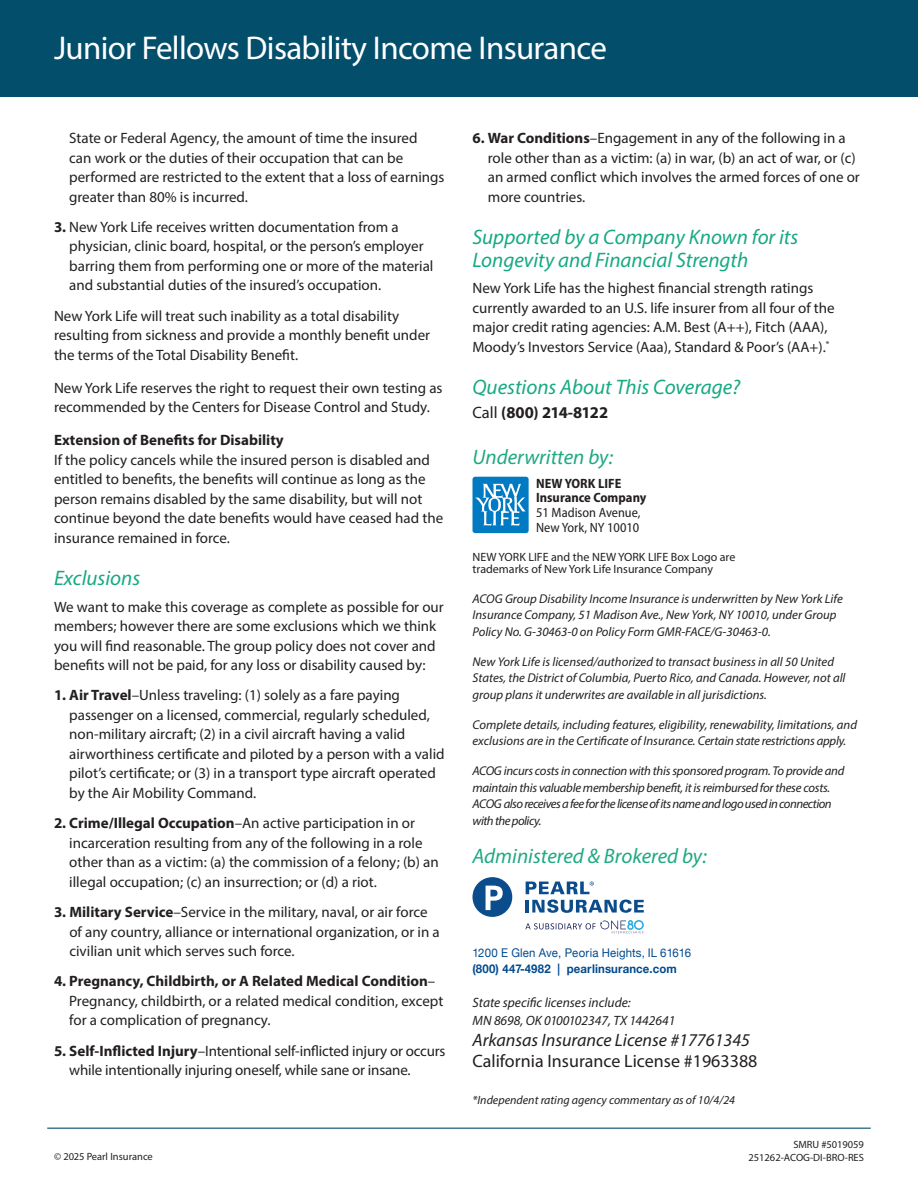
<style>
.page{position:relative;width:918px;height:1188px;background:#fff}
.page>*{position:absolute;margin:0;border:0;box-sizing:border-box;transform-origin:0 0}
.t1{font:33px "Myriad Pro";letter-spacing:-.02em;color:#fff}
.t2{font:italic 21px/22.5px "Myriad Pro";color:#16a982}
.t3{font:italic 21px "Myriad Pro";color:#1ea982}
.t4{font:18px "Myriad Pro";color:#231f20}
.t5{font:italic 18px "Myriad Pro";color:#231f20}
.t6{font:700 16.5px "Myriad Pro";letter-spacing:-.04em;color:#231f20}
.t7{font:15px/19.5px "Myriad Pro";color:#231f20}
.t8{font:italic 13.5px "Myriad Pro";color:#231f20}
.t9{font:semi-condensed 13.5px/15px "Myriad Pro";color:#231f20}
.t10{font:700 semi-condensed 13.5px/13.5px "Myriad Pro";color:#231f20}
.t11{font:italic 12.75px/16.5px "Myriad Pro";color:#231f20}
.t12{font:italic 12.75px/16.5px "Myriad Pro";letter-spacing:-.02em;color:#231f20}
.t13{font:12px/12px "Myriad Pro";color:#231f20}
.t14{font:italic 12px "Myriad Pro";color:#231f20}
.Lists{font:12px "Helvetica Neue";letter-spacing:.01em;color:#004a8d;scale:.95 1}
.Lists-2{font:700 12px "Helvetica Neue";letter-spacing:.01em;color:#004a8d;scale:.95 1}
.t15{font:10.5px "Myriad Pro";color:#231f20}
.s1{font-weight:700}
.s2{font-weight:400}
</style>
<div class="page">
<div style="left:472px;top:477px;width:57px;height:56px;background:#007bc3;border-radius:3px"></div>
<svg style="left:475px;top:484px;width:51px;height:42px"></svg>
<div style="left:0;top:0;width:918px;height:96px;background:#034e6b"></div>
<hr style="left:47px;top:1128px;width:824px;height:1px;background:#034e6b">
<svg style="left:525px;top:920px;width:119px;height:13px"></svg>
<svg style="left:472px;top:877px;width:40px;height:40px"></svg>
<svg style="left:526px;top:882px;width:118px;height:31px"></svg>
<p class="t1" style="left:54px;top:28px;width:554px">Junior Fellows Disability Income Insurance</p>
<p class="t7" style="left:69px;top:128px;width:377px">State or Federal Agency, the amount of time the insured<br>can work or the duties of their occupation that can be performed are restricted to the extent that a loss of earnings greater than 80% is incurred.</p>
<p class="t7" style="left:69px;top:217px;width:366px;text-indent:-15px"><span class="s1">3.</span> New York Life receives written documentation from a physician, clinic board, hospital, or the person’s employer barring them from performing one or more of the material and substantial duties of the insured’s occupation.</p>
<p class="t7" style="left:54px;top:306px;width:378px">New York Life will treat such inability as a total disability resulting from sickness and provide a monthly benefit under the terms of the Total Disability Benefit.</p>
<p class="t7" style="left:54px;top:378px;width:390px">New York Life reserves the right to request their own testing as recommended by the Centers for Disease Control and Study.</p>
<p class="t7" style="left:54px;top:430px;width:391px"><span class="s1">Extension of Benefits for Disability<br></span>If the policy cancels while the insured person is disabled and entitled to benefits, the benefits will continue as long as the person remains disabled by the same disability, but will not continue beyond the date benefits would have ceased had the insurance remained in force.</p>
<p class="t2" style="left:54px;top:567px;width:88px">Exclusions</p>
<p class="t7" style="left:54px;top:597px;width:391px">We want to make this coverage as complete as possible for our members; however there are some exclusions which we think you will find reasonable. The group policy does not cover and benefits will not be paid, for any loss or disability caused by:</p>
<p class="t7" style="left:69px;top:685px;width:377px;text-indent:-15px"><span class="s1">1. Air Travel</span>–Unless traveling: (1) solely as a fare paying passenger on a licensed, commercial, regularly scheduled, non-military aircraft; (2) in a civil aircraft having a valid airworthiness certificate and piloted by a person with a valid pilot’s certificate; or (3) in a transport type aircraft operated by the Air Mobility Command.</p>
<p class="t7" style="left:69px;top:813px;width:371px;text-indent:-15px"><span class="s1">2. Crime/Illegal Occupation</span>–An active participation in or incarceration resulting from any of the following in a role other than as a victim: (a) the commission of a felony; (b) an illegal occupation; (c) an insurrection; or (d) a riot.</p>
<p class="t7" style="left:69px;top:902px;width:372px;text-indent:-15px"><span class="s1">3. Military Service</span>–Service in the military, naval, or air force of any country, alliance or international organization, or in a civilian unit which serves such force.</p>
<p class="t7" style="left:69px;top:971px;width:376px;text-indent:-15px"><span class="s1">4. Pregnancy, Childbirth, or A Related Medical Condition</span>–<br>Pregnancy, childbirth, or a related medical condition, except for a complication of pregnancy.</p>
<p class="t7" style="left:69px;top:1041px;width:378px;text-indent:-15px"><span class="s1">5. Self-Inflicted Injury</span>–Intentional self-inflicted injury or occurs while intentionally injuring oneself, while sane or insane.</p>
<p class="t7" style="left:488px;top:128px;width:373px;text-indent:-15px"><span class="s1">6. War Conditions</span>–Engagement in any of the following in a role other than as a victim: (a) in war, (b) an act of war, or (c) an armed conflict which involves the armed forces of one or more countries.</p>
<p class="t2" style="left:472px;top:226px;width:327px">Supported by a Company Known for its<br>Longevity and Financial Strength</p>
<p class="t7" style="left:472px;top:278px;width:364px">New York Life has the highest financial strength ratings currently awarded to an U.S. life insurer from all four of the major credit rating agencies: A.M. Best (A++), Fitch (AAA), Moody’s Investors Service (Aaa), Standard &amp; Poor’s (AA+).<sup>*</sup></p>
<p class="t2" style="left:472px;top:376px;width:269px">Questions About This Coverage?</p>
<p class="t6" style="left:472px;top:402px;width:137px"><span class="s2">Call</span> (800) 214-8122</p>
<p class="t3" style="left:472px;top:444px;width:142px">Underwritten by:</p>
<p class="t10" style="left:536px;top:477px;width:112px">NEW YORK LIFE<br>Insurance Company</p>
<p class="t9" style="left:536px;top:505px;width:106px">51 Madison Avenue,<br>New York, NY 10010</p>
<p class="t13" style="left:472px;top:551px;width:264px">NEW YORK LIFE and the NEW YORK LIFE Box Logo are trademarks of New York Life Insurance Company</p>
<p class="t11" style="left:472px;top:590px;width:372px">ACOG Group Disability Income Insurance is underwritten by New York Life<br>Insurance Company, 51 Madison Ave., New York, NY 10010, under Group<br>Policy No. G-30463-0 on Policy Form GMR-FACE/G-30463-0.</p>
<p class="t11" style="left:472px;top:653px;width:375px">New York Life is licensed/authorized to transact business in all 50 United<br>States, the District of Columbia, Puerto Rico, and Canada. However, not all group plans it underwrites are available in all jurisdictions.</p>
<p class="t11" style="left:472px;top:716px;width:386px">Complete details, including features, eligibility, renewability, limitations, and exclusions are in the Certificate of Insurance. Certain state restrictions apply.</p>
<p class="t12" style="left:472px;top:763px;width:373px">ACOG incurs costs in connection with this sponsored program. To provide and maintain this valuable membership benefit, it is reimbursed for these costs.<br>ACOG also receives a fee for the license of its name and logo used in connection with the policy.</p>
<p class="t3" style="left:472px;top:843px;width:236px">Administered &amp; Brokered by:</p>
<p class="Lists" style="left:472px;top:944px;width:232px">1200 E Glen Ave, Peoria Heights, IL 61616</p>
<p class="Lists-2" style="left:472px;top:960px;width:217px">(800) 447-4982 | pearlinsurance.com</p>
<p class="t8" style="left:472px;top:994px;width:160px">State specific licenses include:</p>
<p class="t8" style="left:472px;top:1012px;width:205px">MN 8698, OK 0100102347, TX 1442641</p>
<p class="t5" style="left:472px;top:1028px;width:279px">Arkansas Insurance License #17761345</p>
<p class="t4" style="left:472px;top:1049px;width:286px">California Insurance License #1963388</p>
<p class="t14" style="left:472px;top:1093px;width:264px">*Independent rating agency commentary as of 10/4/24</p>
<p class="t15" style="left:793px;top:1138px;width:72px">SMRU #5019059</p>
<p class="t15" style="left:54px;top:1150px;width:100px">© 2025 Pearl Insurance</p>
<p class="t15" style="left:748px;top:1151px;width:117px">251262-ACOG-DI-BRO-RES</p>
</div>
